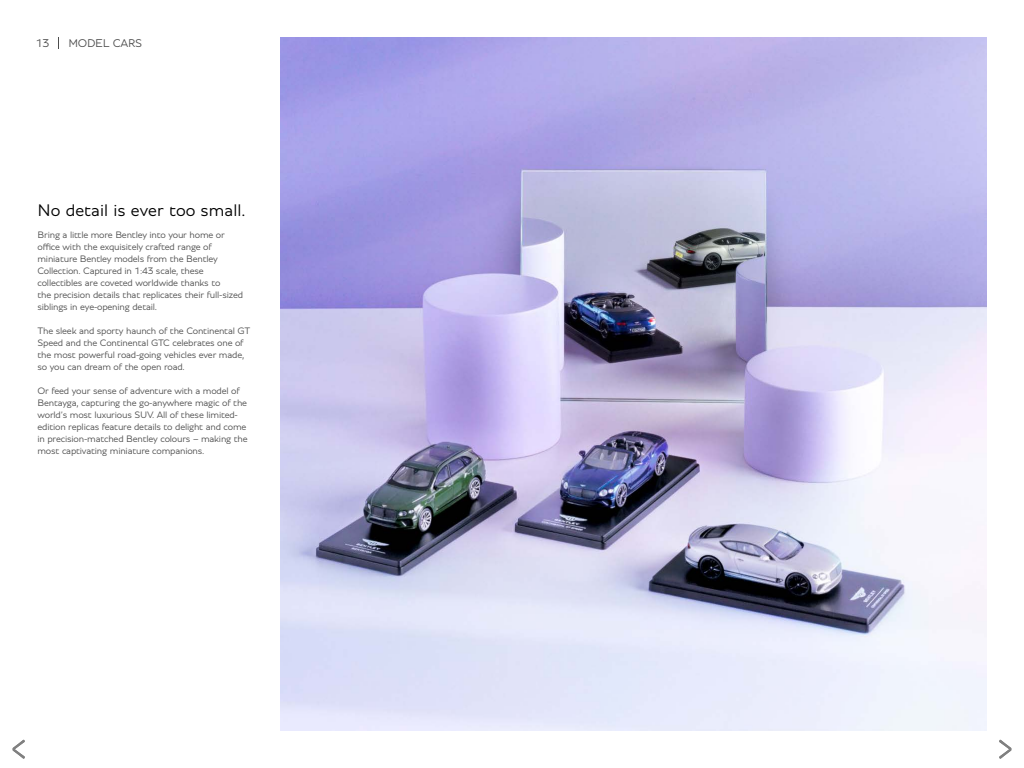
<style>
.page{position:relative;width:1024px;height:768px;background:#fff}
.page>*{position:absolute;margin:0;border:0;box-sizing:border-box;transform-origin:0 0}
.t1{font:300 18px "Bentley";color:#000}
.t2{font:300 12px "Bentley";letter-spacing:-.025em;color:#4d4d4d}
.t3{font:300 10px/12px "Bentley";letter-spacing:-.02em;color:#4d4d4d}
</style>
<div class="page">
<svg style="left:13px;top:740px;width:12px;height:19px"></svg>
<svg style="left:999px;top:740px;width:12px;height:19px"></svg>
<img style="left:280px;top:38px;width:706px;height:692px">
<p class="t2" style="left:36px;top:35px;width:15px">13</p>
<p class="t2" style="left:68px;top:35px;width:76px">MODEL CARS</p>
<h1 class="t1" style="left:38px;top:198px;width:209px">No detail is ever too small.</h1>
<p class="t3" style="left:38px;top:229px;width:207px">Bring a little more Bentley into your home or office with the exquisitely crafted range of miniature Bentley models from the Bentley Collection. Captured in 1:43 scale, these collectibles are coveted worldwide thanks to<br>the precision details that replicates their full-sized siblings in eye-opening detail.</p>
<p class="t3" style="left:38px;top:325px;width:214px">The sleek and sporty haunch of the Continental GT Speed and the Continental GTC celebrates one of the most powerful road-going vehicles ever made, so you can dream of the open road.</p>
<p class="t3" style="left:38px;top:385px;width:212px">Or feed your sense of adventure with a model of Bentayga, capturing the go-anywhere magic of the world’s most luxurious SUV. All of these limited&shy;edition replicas feature details to delight and come in precision-matched Bentley colours – making the most captivating miniature companions.</p>
</div>
